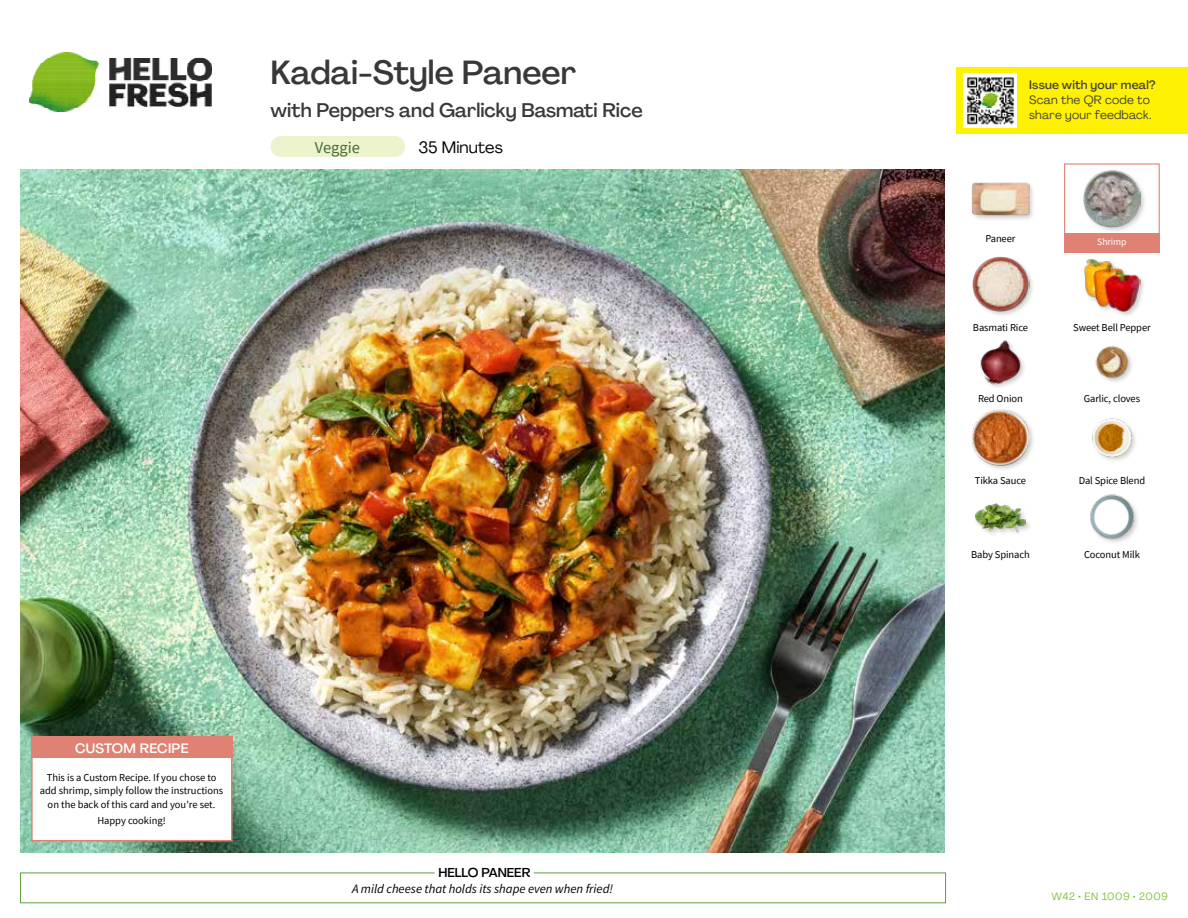
<style>
.page{position:relative;width:1188px;height:918px;background:#fff}
.page>*{position:absolute;margin:0;border:0;box-sizing:border-box;transform-origin:0 0}
.t1{font:500 33px "Agrandir";color:#383839}
.t2{font:500 19.5px "Agrandir";color:#383839}
.t3{font:16.5px "Agrandir";color:#000}
.t4{font:16.5px "Source Sans Pro";color:#476b32}
.t5{font:500 13.5px "Agrandir";letter-spacing:.02em;color:#fff}
.t6{font:italic 12.75px "Source Sans Pro";color:#000}
.t7{font:500 12.75px "Agrandir";color:#000}
.t8{font:12px/15px "Agrandir";letter-spacing:.02em;color:#414042}
.t9{font:500 12px "Agrandir";letter-spacing:.02em;color:#414042}
.t10{font:10.5px/13.5px "Source Sans Pro";letter-spacing:-.01em;color:#000;text-align:center}
.t11{font:10.5px "Agrandir";letter-spacing:.05em;color:#82c341}
.t12{font:9.75px "Source Sans Pro";letter-spacing:-.01em;color:#fff}
</style>
<div class="page">
<img style="left:30px;top:53px;width:181px;height:59px">
<div style="left:20px;top:873px;width:926px;height:30px;border:1px solid #609f43"></div>
<div style="left:435px;top:865px;width:99px;height:15px;background:#fff"></div>
<img style="left:21px;top:170px;width:924px;height:682px">
<div style="left:271px;top:136px;width:134px;height:21px;background:#edf3cd;border-radius:10px"></div>
<img style="left:1090px;top:494px;width:48px;height:49px">
<div style="left:974px;top:502px;width:59px;height:37px;background:#000;opacity:.2"></div>
<img style="left:975px;top:502px;width:51px;height:37px">
<img style="left:1092px;top:418px;width:43px;height:43px">
<div style="left:971px;top:408px;width:64px;height:64px;background:#000;opacity:.2"></div>
<img style="left:972px;top:409px;width:57px;height:57px">
<img style="left:1095px;top:345px;width:37px;height:37px">
<img style="left:980px;top:340px;width:44px;height:48px">
<div style="left:1083px;top:258px;width:63px;height:60px;background:#000;opacity:.2"></div>
<img style="left:1083px;top:258px;width:58px;height:55px">
<div style="left:972px;top:255px;width:63px;height:63px;background:#000;opacity:.2"></div>
<img style="left:972px;top:255px;width:57px;height:58px">
<div style="left:1082px;top:169px;width:65px;height:64px;background:#000;opacity:.2"></div>
<img style="left:1083px;top:170px;width:58px;height:57px">
<div style="left:971px;top:181px;width:64px;height:41px;background:#000;opacity:.2"></div>
<img style="left:972px;top:181px;width:57px;height:41px">
<div style="left:1064px;top:163px;width:96px;height:73px;border:1px solid #df8273"></div>
<div style="left:1064px;top:234px;width:96px;height:19px;background:#df8273"></div>
<div style="left:31px;top:737px;width:201px;height:104px;background:#fff;border:2px solid #df8273"></div>
<div style="left:31px;top:737px;width:202px;height:21px;background:#df8273"></div>
<div style="left:956px;top:67px;width:232px;height:67px;background:#fff200"></div>
<img style="left:964px;top:74px;width:52px;height:54px">
<svg style="left:982px;top:93px;width:16px;height:14px"></svg>
<h1 class="t1" style="left:271px;top:52px;width:307px">Kadai-Style Paneer</h1>
<h2 class="t2" style="left:271px;top:98px;width:374px">with Peppers and Garlicky Basmati Rice</h2>
<h3 class="t4" style="left:315px;top:137px;width:47px">Veggie</h3>
<h3 class="t3" style="left:418px;top:137px;width:86px">35 Minutes</h3>
<p class="t5" style="left:75px;top:739px;width:115px">CUSTOM RECIPE</p>
<p class="t10" style="left:40px;top:771px;width:185px">This is a Custom Recipe. If you chose to add shrimp, simply follow the instructions on the back of this card and you're set.</p>
<p class="t10" style="left:97px;top:813px;width:70px">Happy cooking!</p>
<p class="t7" style="left:438px;top:864px;width:94px">HELLO PANEER</p>
<p class="t6" style="left:352px;top:881px;width:263px">A mild cheese that holds its shape even when fried!</p>
<p class="t9" style="left:1029px;top:77px;width:128px">Issue with your meal?</p>
<p class="t8" style="left:1029px;top:92px;width:124px">Scan the QR code to share your feedback.</p>
<p class="t10" style="left:985px;top:231px;width:32px">Paneer</p>
<p class="t12" style="left:1097px;top:236px;width:31px">Shrimp</p>
<p class="t10" style="left:973px;top:321px;width:57px">Basmati Rice</p>
<p class="t10" style="left:1073px;top:321px;width:79px">Sweet Bell Pepper</p>
<p class="t10" style="left:978px;top:391px;width:46px">Red Onion</p>
<p class="t10" style="left:1084px;top:391px;width:58px">Garlic, cloves</p>
<p class="t10" style="left:975px;top:473px;width:53px">Tikka Sauce</p>
<p class="t10" style="left:1079px;top:473px;width:68px">Dal Spice Blend</p>
<p class="t10" style="left:971px;top:548px;width:60px">Baby Spinach</p>
<p class="t10" style="left:1084px;top:548px;width:57px">Coconut Milk</p>
<p class="t11" style="left:1052px;top:890px;width:118px">W42 • EN 1009 • 2009</p>
</div>
